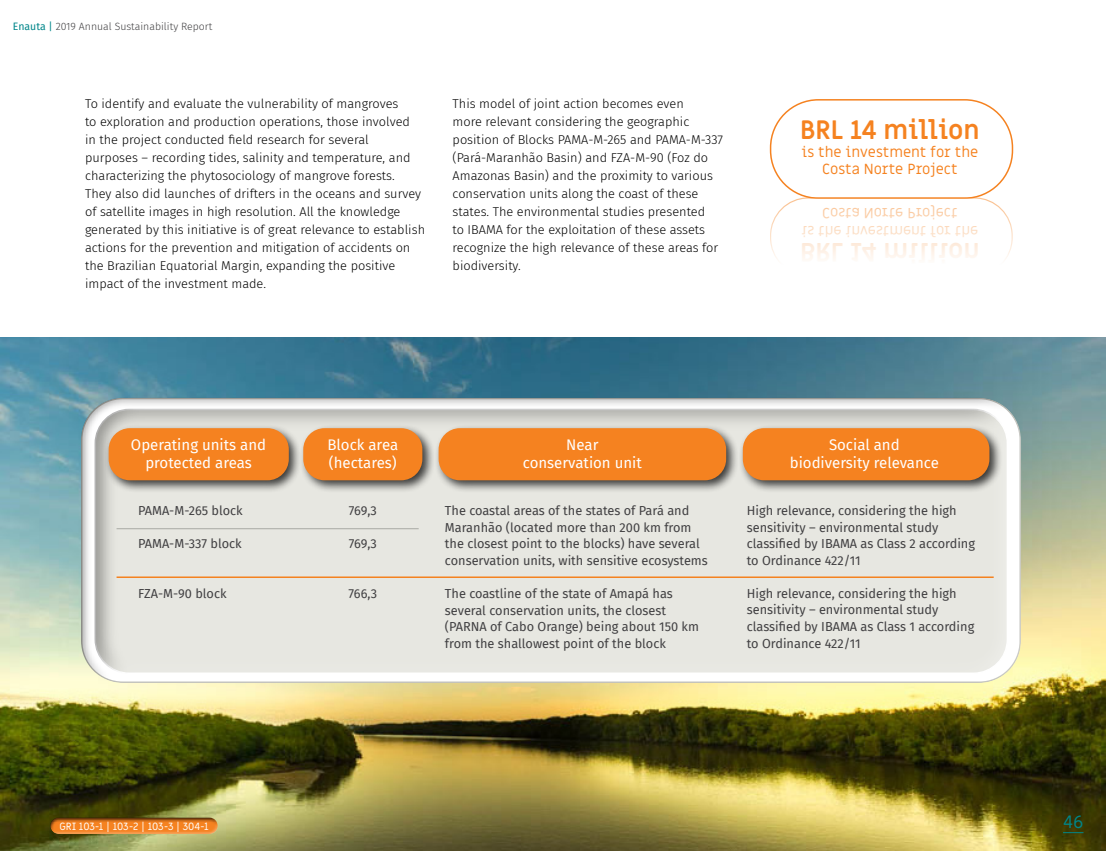
<style>
.page{position:relative;width:1106px;height:851px;background:#fff}
.page>*{position:absolute;margin:0;border:0;box-sizing:border-box;transform-origin:0 0}
.t1{font:700 26.1px "Miriam Libre";letter-spacing:-.005em;color:#f58220}
.t2{font:18px "Miriam Libre";color:#00868a}
.t3{font:15px/18px "Fira Sans";color:#fff;text-align:center}
.t4{font:14.7px/17.4px "Miriam Libre";color:#f58220;text-align:center}
.t5{font:300 12.75px/18px "Fira Sans";color:#000}
.t6{font:12.75px/16.5px "Fira Sans";color:#414042}
.t7{font:300 10.5px "Fira Sans";color:#414042}
.t8{font:10.5px "Miriam Libre";letter-spacing:-.01em;color:#fff}
.s1{font-weight:400;color:#00868a}
</style>
<div class="page">
<img style="left:0;top:338px;width:1106px;height:512px">
<div style="left:102px;top:399px;width:919px;height:296px;background:#fff;opacity:.49"></div>
<div style="left:68px;top:385px;width:943px;height:302px;background:#000;opacity:.5"></div>
<div style="left:79px;top:396px;width:929px;height:290px;background:#000;opacity:.55"></div>
<div style="left:105px;top:424px;width:196px;height:69px;background:#000;opacity:.75"></div>
<div style="left:109px;top:428px;width:180px;height:52px;background:#f58220;border-radius:21px"></div>
<hr style="left:117px;top:576px;width:876px;height:2px;background:#f58220">
<hr style="left:117px;top:528px;width:302px;height:1px;background:#a8a9a3">
<div style="left:299px;top:424px;width:136px;height:69px;background:#000;opacity:.75"></div>
<div style="left:303px;top:428px;width:119px;height:52px;background:#f58220;border-radius:21px"></div>
<div style="left:435px;top:424px;width:304px;height:69px;background:#000;opacity:.75"></div>
<div style="left:438px;top:428px;width:288px;height:52px;background:#f58220;border-radius:21px"></div>
<div style="left:739px;top:424px;width:263px;height:69px;background:#000;opacity:.75"></div>
<div style="left:743px;top:428px;width:246px;height:52px;background:#f58220;border-radius:21px"></div>
<div style="left:769px;top:99px;width:244px;height:100px;border:2px solid #f58220;border-radius:48px"></div>
<div style="left:770px;top:197px;width:242px;height:79px;border:1px solid #f58220;border-radius:38px"></div>
<div style="left:48px;top:820px;width:175px;height:17px;background:#fff;opacity:.49"></div>
<div style="left:45px;top:812px;width:176px;height:21px;background:#000;opacity:.75"></div>
<svg style="left:1063px;top:832px;width:20px;height:1px"></svg>
<p class="t7" style="left:13px;top:19px;width:201px"><span class="s1">Enauta |</span> 2019 Annual Sustainability Report</p>
<p class="t5" style="left:85px;top:94px;width:341px">To identify and evaluate the vulnerability of mangroves<br>to exploration and production operations, those involved<br>in the project conducted field research for several<br>purposes – recording tides, salinity and temperature, and characterizing the phytosociology of mangrove forests.<br>They also did launches of drifters in the oceans and survey of satellite images in high resolution. All the knowledge generated by this initiative is of great relevance to establish actions for the prevention and mitigation of accidents on the Brazilian Equatorial Margin, expanding the positive impact of the investment made.</p>
<p class="t5" style="left:452px;top:94px;width:272px">This model of joint action becomes even<br>more relevant considering the geographic position of Blocks PAMA-M-265 and PAMA-M-337 (Pará-Maranhão Basin) and FZA-M-90 (Foz do Amazonas Basin) and the proximity to various conservation units along the coast of these states. The environmental studies presented<br>to IBAMA for the exploitation of these assets recognize the high relevance of these areas for biodiversity.</p>
<h1 class="t1" style="left:800px;top:114px;width:181px">BRL 14 million</h1>
<p class="t4" style="left:801px;top:143px;width:178px">is the investment for the<br>Costa Norte Project</p>
<p class="t3" style="left:131px;top:435px;width:137px">Operating units and protected areas</p>
<p class="t6" style="left:138px;top:502px;width:106px">PAMA-M-265 block</p>
<p class="t6" style="left:138px;top:535px;width:105px">PAMA-M-337 block</p>
<p class="t6" style="left:138px;top:585px;width:90px">FZA-M-90 block</p>
<p class="t3" style="left:327px;top:435px;width:72px;text-align:left">Block area (hectares)</p>
<p class="t3" style="left:523px;top:435px;width:121px">Near conservation unit</p>
<p class="t3" style="left:789px;top:435px;width:151px">Social and biodiversity relevance</p>
<p class="t6" style="left:349px;top:502px;width:30px">769,3</p>
<p class="t6" style="left:349px;top:535px;width:30px">769,3</p>
<p class="t6" style="left:348px;top:585px;width:30px">766,3</p>
<p class="t6" style="left:445px;top:502px;width:264px">The coastal areas of the states of Pará and Maranhão (located more than 200 km from the closest point to the blocks) have several conservation units, with sensitive ecosystems</p>
<p class="t6" style="left:445px;top:585px;width:256px">The coastline of the state of Amapá has several conservation units, the closest (PARNA of Cabo Orange) being about 150 km from the shallowest point of the block</p>
<p class="t6" style="left:746px;top:502px;width:230px">High relevance, considering the high sensitivity – environmental study classified by IBAMA as Class 2 according to Ordinance 422/11</p>
<p class="t6" style="left:746px;top:585px;width:229px">High relevance, considering the high sensitivity – environmental study classified by IBAMA as Class 1 according to Ordinance 422/11</p>
<p class="t8" style="left:60px;top:819px;width:150px">GRI 103-1 | 103-2 | 103-3 | 304-1</p>
<h2 class="t2" style="left:1063px;top:810px;width:22px">46</h2>
</div>
